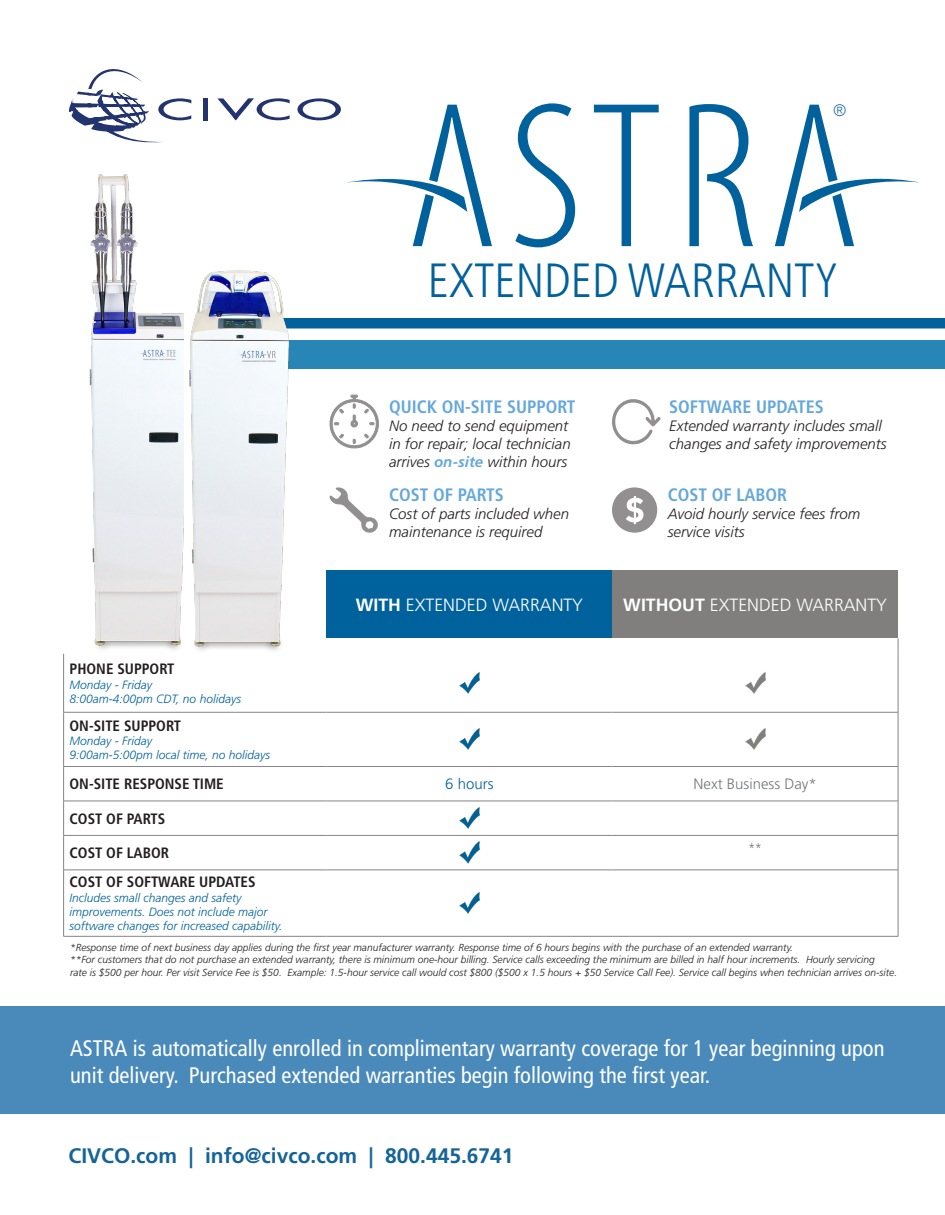
<style>
.page{position:relative;width:945px;height:1215px;background:#fff}
.page>*{position:absolute;margin:0;border:0;box-sizing:border-box;transform-origin:0 0}
.t1{font:300 condensed 48px "Frutiger LT Std";color:#00619c}
.t2{font:condensed 22.5px/27px "Frutiger LT Std";color:#fff}
.t3{font:700 21px "Frutiger LT Std";color:#146497}
.t4{font:700 condensed 18px "Frutiger LT Std";color:#65a8db}
.t5{font:300 17.7px "Frutiger LT Std";color:#fff}
.t6{font:300 condensed 16.65px "Frutiger LT Std";color:#18639e}
.t7{font:italic 300 15px/18px "Frutiger LT Std";color:#231f20}
.t8{font:700 condensed 15px "Frutiger LT Std";color:#231f20}
.t9{font:300 15px "Frutiger LT Std";color:#75777a}
.t10{font:300 15px "Frutiger LT Std";color:#00619c}
.t11{font:300 14.1px "Frutiger LT Std";color:#75777a;scale:.85 1}
.t12{font:italic 300 12px "Frutiger LT Std";color:#00619c}
.t13{font:italic 300 10.2px "Frutiger LT Std";color:#231f20}
.s1{font-weight:700;color:#65a8db}
.s2{font-weight:700}
.s3{color:#fff}
</style>
<div class="page">
<div style="left:258px;top:318px;width:687px;height:10px;background:#00619c"></div>
<div style="left:283px;top:340px;width:662px;height:28px;background:#2786b6"></div>
<svg style="left:515px;top:103px;width:60px;height:144px"></svg>
<svg style="left:594px;top:105px;width:65px;height:141px"></svg>
<svg style="left:689px;top:104px;width:64px;height:142px"></svg>
<svg style="left:347px;top:105px;width:145px;height:141px"></svg>
<svg style="left:775px;top:105px;width:144px;height:141px"></svg>
<svg style="left:69px;top:69px;width:122px;height:74px"></svg>
<hr style="left:204px;top:98px;width:4px;height:22px;background:#22346f">
<svg style="left:217px;top:98px;width:73px;height:22px"></svg>
<svg style="left:297px;top:98px;width:44px;height:22px"></svg>
<div style="left:327px;top:571px;width:285px;height:67px;background:#00629d"></div>
<div style="left:612px;top:571px;width:286px;height:67px;background:#807f7d"></div>
<hr style="left:63px;top:654px;width:1px;height:58px;background:#858589">
<hr style="left:898px;top:654px;width:1px;height:58px;background:#858589">
<hr style="left:63px;top:712px;width:264px;height:1px;background:#858589">
<hr style="left:63px;top:712px;width:1px;height:54px;background:#858589">
<hr style="left:327px;top:712px;width:285px;height:1px;background:#858589">
<hr style="left:612px;top:712px;width:286px;height:1px;background:#858589">
<hr style="left:898px;top:712px;width:1px;height:54px;background:#858589">
<hr style="left:63px;top:766px;width:264px;height:1px;background:#858589">
<hr style="left:63px;top:767px;width:1px;height:34px;background:#858589">
<hr style="left:327px;top:766px;width:285px;height:1px;background:#858589">
<hr style="left:612px;top:766px;width:286px;height:1px;background:#858589">
<hr style="left:898px;top:767px;width:1px;height:34px;background:#858589">
<hr style="left:63px;top:801px;width:264px;height:1px;background:#858589">
<hr style="left:63px;top:801px;width:1px;height:34px;background:#858589">
<hr style="left:327px;top:801px;width:285px;height:1px;background:#858589">
<hr style="left:612px;top:801px;width:286px;height:1px;background:#858589">
<hr style="left:898px;top:801px;width:1px;height:34px;background:#858589">
<hr style="left:63px;top:870px;width:1px;height:66px;background:#858589">
<hr style="left:898px;top:870px;width:1px;height:66px;background:#858589">
<hr style="left:63px;top:936px;width:264px;height:1px;background:#858589">
<hr style="left:327px;top:936px;width:285px;height:1px;background:#858589">
<hr style="left:612px;top:936px;width:286px;height:1px;background:#858589">
<hr style="left:63px;top:835px;width:264px;height:1px;background:#858589">
<hr style="left:63px;top:836px;width:1px;height:34px;background:#858589">
<hr style="left:327px;top:835px;width:285px;height:1px;background:#858589">
<hr style="left:612px;top:835px;width:286px;height:1px;background:#858589">
<hr style="left:898px;top:836px;width:1px;height:34px;background:#858589">
<hr style="left:63px;top:870px;width:264px;height:1px;background:#858589">
<hr style="left:327px;top:870px;width:285px;height:1px;background:#858589">
<hr style="left:612px;top:870px;width:286px;height:1px;background:#858589">
<svg style="left:898px;top:638px;width:1px;height:16px"></svg>
<img style="left:459px;top:672px;width:21px;height:22px">
<img style="left:745px;top:672px;width:20px;height:22px">
<img style="left:459px;top:728px;width:21px;height:22px">
<img style="left:745px;top:728px;width:20px;height:22px">
<img style="left:459px;top:807px;width:21px;height:22px">
<img style="left:459px;top:841px;width:21px;height:23px">
<img style="left:459px;top:892px;width:21px;height:22px">
<img style="left:89px;top:175px;width:83px;height:475px">
<img style="left:172px;top:270px;width:125px;height:381px">
<svg style="left:329px;top:394px;width:50px;height:55px"></svg>
<svg style="left:612px;top:399px;width:49px;height:46px"></svg>
<svg style="left:329px;top:487px;width:49px;height:46px"></svg>
<div style="left:0;top:1006px;width:945px;height:108px;background:#498aba"></div>
<svg style="left:612px;top:487px;width:45px;height:46px"></svg>
<p class="t6" style="left:833px;top:101px;width:15px">®</p>
<p class="t1" style="left:428px;top:253px;width:412px">EXTENDED WARRANTY</p>
<p class="t4" style="left:389px;top:396px;width:188px">QUICK ON-SITE SUPPORT</p>
<p class="t7" style="left:389px;top:417px;width:181px">No need to send equipment</p>
<p class="t7" style="left:389px;top:435px;width:183px">in for repair; local technician</p>
<p class="t7" style="left:389px;top:453px;width:180px">arrives <span class="s1">on-site</span> within hours</p>
<p class="t4" style="left:389px;top:484px;width:116px">COST OF PARTS</p>
<p class="t7" style="left:389px;top:505px;width:182px">Cost of parts included when</p>
<p class="t7" style="left:389px;top:523px;width:155px">maintenance is required</p>
<p class="t4" style="left:669px;top:396px;width:156px">SOFTWARE UPDATES</p>
<p class="t7" style="left:669px;top:417px;width:219px">Extended warranty includes small changes and safety improvements</p>
<p class="t4" style="left:668px;top:484px;width:121px">COST OF LABOR</p>
<p class="t7" style="left:668px;top:505px;width:194px">Avoid hourly service fees from</p>
<p class="t7" style="left:668px;top:523px;width:78px">service visits</p>
<p class="t5" style="left:356px;top:595px;width:229px"><span class="s2">WITH</span> EXTENDED WARRANTY</p>
<p class="t5" style="left:623px;top:595px;width:265px"><span class="s2">WITHOUT</span> EXTENDED WARRANTY</p>
<p class="t8" style="left:70px;top:660px;width:106px">PHONE SUPPORT</p>
<p class="t12" style="left:70px;top:678px;width:84px">Monday - Friday</p>
<p class="t12" style="left:70px;top:692px;width:173px">8:00am-4:00pm CDT, no holidays</p>
<p class="t8" style="left:70px;top:717px;width:113px">ON-SITE SUPPORT</p>
<p class="t12" style="left:70px;top:734px;width:84px">Monday - Friday</p>
<p class="t12" style="left:70px;top:748px;width:202px">9:00am-5:00pm local time, no holidays</p>
<p class="t8" style="left:70px;top:775px;width:156px">ON-SITE RESPONSE TIME</p>
<p class="t10" style="left:445px;top:776px;width:50px">6 hours</p>
<p class="t9" style="left:694px;top:776px;width:125px">Next Business Day*</p>
<p class="t8" style="left:70px;top:810px;width:97px">COST OF PARTS</p>
<p class="t8" style="left:70px;top:844px;width:101px">COST OF LABOR</p>
<p class="t11" style="left:749px;top:840px;width:17px">**</p>
<p class="t8" style="left:70px;top:873px;width:188px">COST OF SOFTWARE UPDATES</p>
<p class="t12" style="left:70px;top:891px;width:174px">Includes small changes and safety</p>
<p class="t12" style="left:70px;top:905px;width:200px">improvements. Does not include major</p>
<p class="t12" style="left:70px;top:919px;width:214px">software changes for increased capability.</p>
<p class="t13" style="left:70px;top:942px;width:725px">*Response time of next business day applies during the first year manufacturer warranty. Response time of 6 hours begins with the purchase of an extended warranty.</p>
<p class="t13" style="left:70px;top:954px;width:806px">**For customers that do not purchase an extended warranty, there is minimum one-hour billing. Service calls exceeding the minimum are billed in half hour increments. Hourly servicing</p>
<p class="t13" style="left:70px;top:966px;width:829px">rate is $500 per hour. Per visit Service Fee is $50. Example: 1.5-hour service call would cost $800 ($500 x 1.5 hours + $50 Service Call Fee). Service call begins when technician arrives on-site.</p>
<p class="t2" style="left:70px;top:1035px;width:816px">ASTRA is automatically enrolled in complimentary warranty coverage for 1 year beginning upon unit delivery. Purchased extended warranties begin following the first year.</p>
<p class="t3" style="left:69px;top:1144px;width:458px">CIVCO.com | info@civco.com | 800.445.6741<span class="s3">1</span></p>
</div>
